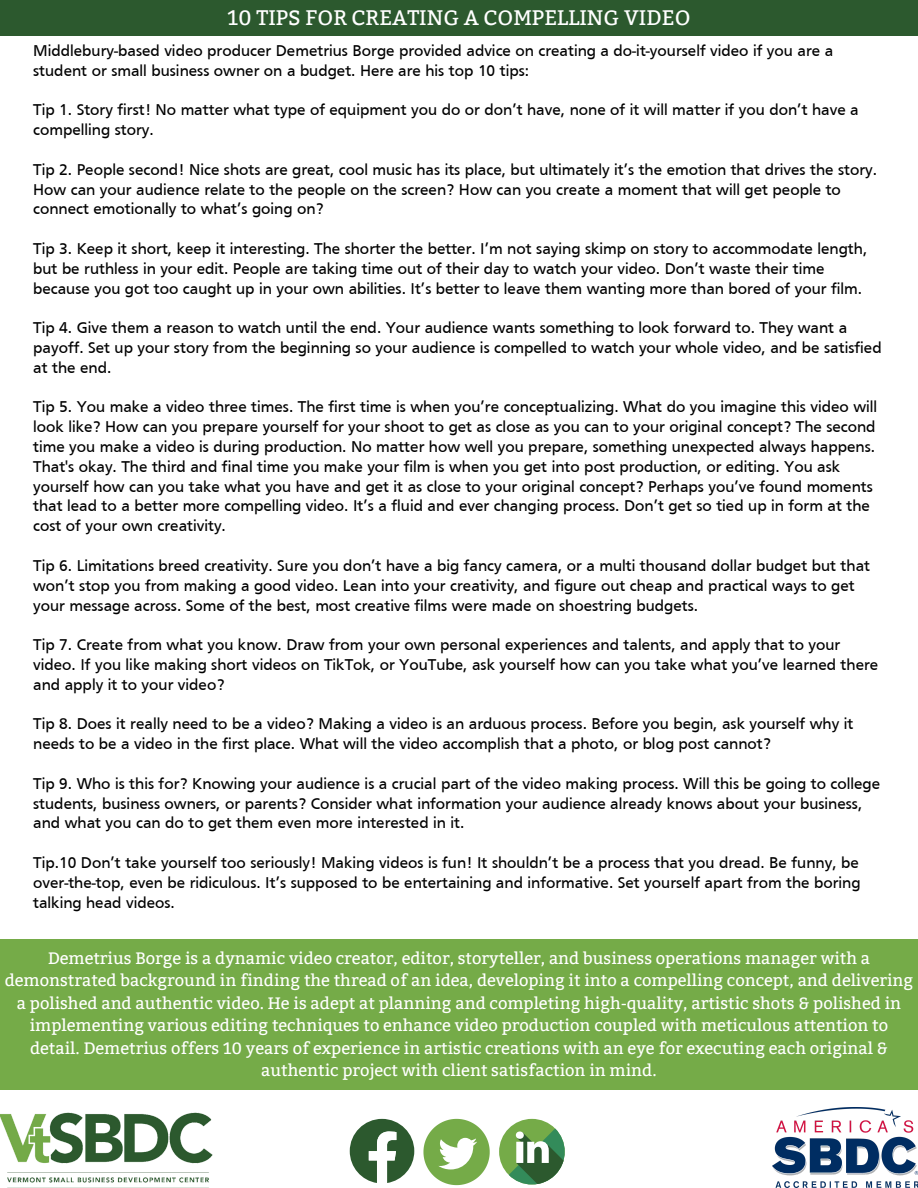
<style>
.page{position:relative;width:918px;height:1188px;background:#fff}
.page>*{position:absolute;margin:0;border:0;box-sizing:border-box;transform-origin:0 0}
.t1{font:21px "Bitter";color:#fff}
.t2{font:16.5px/22.5px "Bitter";color:#fff;text-align:center}
.t3{font:16.2px/19.8px "Frutiger";color:#000}
</style>
<div class="page">
<img style="left:0;top:1112px;width:213px;height:76px">
<svg style="left:423px;top:1119px;width:67px;height:66px"></svg>
<svg style="left:350px;top:1119px;width:64px;height:64px"></svg>
<div style="left:499px;top:1119px;width:66px;height:66px;background:#75ab48;border-radius:50%"></div>
<svg style="left:509px;top:1128px;width:56px;height:57px"></svg>
<div style="left:0;top:939px;width:918px;height:151px;background:#75ab48"></div>
<div style="left:0;top:0;width:918px;height:36px;background:#2c592e"></div>
<img style="left:772px;top:1108px;width:146px;height:80px">
<p class="t1" style="left:227px;top:5px;width:465px">10 TIPS FOR CREATING A COMPELLING VIDEO</p>
<p class="t3" style="left:33px;top:42px;width:802px">Middlebury-based video producer Demetrius Borge provided advice on creating a do-it-yourself video if you are a student or small business owner on a budget. Here are his top 10 tips:</p>
<p class="t3" style="left:33px;top:101px;width:827px">Tip 1. Story first! No matter what type of equipment you do or don’t have, none of it will matter if you don’t have a compelling story.</p>
<p class="t3" style="left:33px;top:161px;width:846px">Tip 2. People second! Nice shots are great, cool music has its place, but ultimately it’s the emotion that drives the story.<br>How can your audience relate to the people on the screen? How can you create a moment that will get people to connect emotionally to what’s going on?</p>
<p class="t3" style="left:33px;top:240px;width:836px">Tip 3. Keep it short, keep it interesting. The shorter the better. I’m not saying skimp on story to accommodate length, but be ruthless in your edit. People are taking time out of their day to watch your video. Don’t waste their time because you got too caught up in your own abilities. It’s better to leave them wanting more than bored of your film.</p>
<p class="t3" style="left:33px;top:319px;width:850px">Tip 4. Give them a reason to watch until the end. Your audience wants something to look forward to. They want a payoff. Set up your story from the beginning so your audience is compelled to watch your whole video, and be satisfied at the end.</p>
<p class="t3" style="left:33px;top:398px;width:846px">Tip 5. You make a video three times. The first time is when you’re conceptualizing. What do you imagine this video will look like? How can you prepare yourself for your shoot to get as close as you can to your original concept? The second time you make a video is during production. No matter how well you prepare, something unexpected always happens.<br>That's okay. The third and final time you make your film is when you get into post production, or editing. You ask yourself how can you take what you have and get it as close to your original concept? Perhaps you’ve found moments that lead to a better more compelling video. It’s a fluid and ever changing process. Don’t get so tied up in form at the cost of your own creativity.</p>
<p class="t3" style="left:33px;top:557px;width:838px">Tip 6. Limitations breed creativity. Sure you don’t have a big fancy camera, or a multi thousand dollar budget but that won’t stop you from making a good video. Lean into your creativity, and figure out cheap and practical ways to get your message across. Some of the best, most creative films were made on shoestring budgets.</p>
<p class="t3" style="left:33px;top:636px;width:847px">Tip 7. Create from what you know. Draw from your own personal experiences and talents, and apply that to your video. If you like making short videos on TikTok, or YouTube, ask yourself how can you take what you’ve learned there and apply it to your video?</p>
<p class="t3" style="left:33px;top:715px;width:822px">Tip 8. Does it really need to be a video? Making a video is an arduous process. Before you begin, ask yourself why it needs to be a video in the first place. What will the video accomplish that a photo, or blog post cannot?</p>
<p class="t3" style="left:33px;top:775px;width:848px">Tip 9. Who is this for? Knowing your audience is a crucial part of the video making process. Will this be going to college students, business owners, or parents? Consider what information your audience already knows about your business, and what you can do to get them even more interested in it.</p>
<p class="t3" style="left:33px;top:854px;width:829px;text-align:justify">Tip.10 Don’t take yourself too seriously! Making videos is fun! It shouldn’t be a process that you dread. Be funny, be over-the-top, even be ridiculous. It’s supposed to be entertaining and informative. Set yourself apart from the boring talking head videos.</p>
<p class="t2" style="left:5px;top:947px;width:910px">Demetrius Borge is a dynamic video creator, editor, storyteller, and business operations manager with a demonstrated background in finding the thread of an idea, developing it into a compelling concept, and delivering a polished and authentic video. He is adept at planning and completing high-quality, artistic shots &amp; polished in implementing various editing techniques to enhance video production coupled with meticulous attention to detail. Demetrius offers 10 years of experience in artistic creations with an eye for executing each original &amp; authentic project with client satisfaction in mind.</p>
</div>
